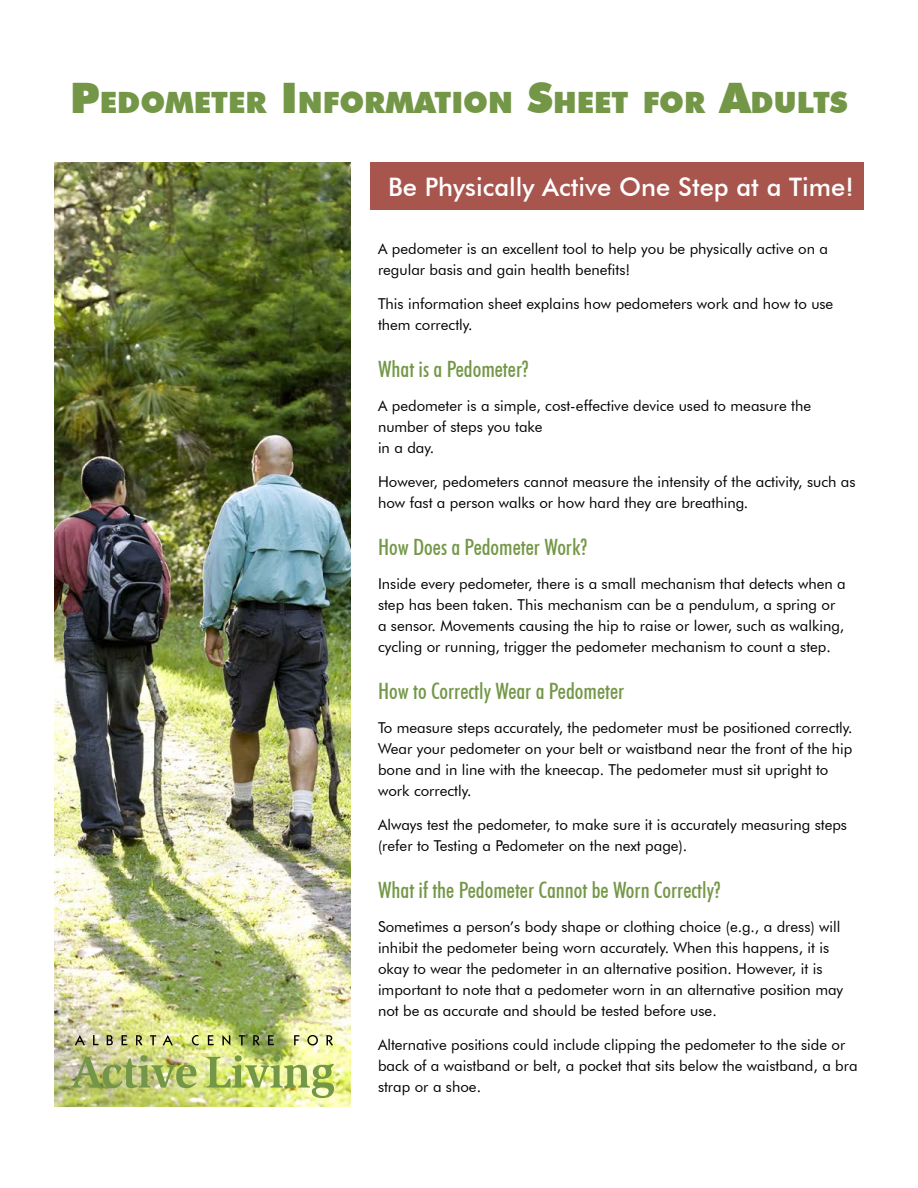
<style>
.page{position:relative;width:918px;height:1188px;background:#fff}
.page>*{position:absolute;margin:0;border:0;box-sizing:border-box;transform-origin:0 0}
.t1{font:900 29.4px "Futura BT";color:#749747}
.t2{font:500 25.5px "Futura BT";color:#fff}
.t3{font:500 condensed 22.5px "Futura BT";color:#749747}
.t4{font:15px/21px "Futura BT";color:#000}
.s1{font-size:42px}
</style>
<div class="page">
<div style="left:370px;top:162px;width:494px;height:48px;background:#a8554e"></div>
<img style="left:54px;top:162px;width:297px;height:945px">
<svg style="left:75px;top:1035px;width:10px;height:10px"></svg>
<svg style="left:93px;top:1035px;width:6px;height:10px"></svg>
<svg style="left:107px;top:1035px;width:6px;height:10px"></svg>
<svg style="left:122px;top:1035px;width:6px;height:10px"></svg>
<svg style="left:136px;top:1035px;width:7px;height:10px"></svg>
<svg style="left:150px;top:1035px;width:6px;height:10px"></svg>
<svg style="left:163px;top:1035px;width:10px;height:10px"></svg>
<svg style="left:192px;top:1035px;width:7px;height:10px"></svg>
<svg style="left:208px;top:1035px;width:6px;height:10px"></svg>
<svg style="left:222px;top:1035px;width:8px;height:10px"></svg>
<svg style="left:239px;top:1035px;width:6px;height:10px"></svg>
<svg style="left:253px;top:1035px;width:7px;height:10px"></svg>
<svg style="left:268px;top:1035px;width:6px;height:10px"></svg>
<svg style="left:294px;top:1035px;width:6px;height:10px"></svg>
<svg style="left:307px;top:1035px;width:11px;height:10px"></svg>
<svg style="left:327px;top:1035px;width:6px;height:10px"></svg>
<img style="left:71px;top:1055px;width:263px;height:43px">
<h1 class="t1" style="left:70px;top:85px;width:779px"><span class="s1">P</span>EDOMETER <span class="s1">I</span>NFORMATION <span class="s1">S</span>HEET FOR <span class="s1">A</span>DULTS</h1>
<h2 class="t2" style="left:388px;top:171px;width:467px">Be Physically Active One Step at a Time!</h2>
<p class="t4" style="left:378px;top:238px;width:452px">A pedometer is an excellent tool to help you be physically active on a regular basis and gain health benefits!</p>
<p class="t4" style="left:378px;top:293px;width:457px">This information sheet explains how pedometers work and how to use them correctly.</p>
<h3 class="t3" style="left:378px;top:356px;width:152px">What is a Pedometer?</h3>
<p class="t4" style="left:378px;top:395px;width:435px">A pedometer is a simple, cost-effective device used to measure the number of steps you take<br>in a day.</p>
<p class="t4" style="left:378px;top:471px;width:479px">However, pedometers cannot measure the intensity of the activity, such as how fast a person walks or how hard they are breathing.</p>
<h3 class="t3" style="left:378px;top:534px;width:210px">How Does a Pedometer Work?</h3>
<p class="t4" style="left:378px;top:573px;width:469px">Inside every pedometer, there is a small mechanism that detects when a step has been taken. This mechanism can be a pendulum, a spring or a sensor. Movements causing the hip to raise or lower, such as walking, cycling or running, trigger the pedometer mechanism to count a step.</p>
<h3 class="t3" style="left:378px;top:678px;width:248px">How to Correctly Wear a Pedometer</h3>
<p class="t4" style="left:378px;top:717px;width:476px">To measure steps accurately, the pedometer must be positioned correctly.<br>Wear your pedometer on your belt or waistband near the front of the hip bone and in line with the kneecap. The pedometer must sit upright to work correctly.</p>
<p class="t4" style="left:378px;top:814px;width:471px">Always test the pedometer, to make sure it is accurately measuring steps (refer to Testing a Pedometer on the next page).</p>
<h3 class="t3" style="left:378px;top:876px;width:344px">What if the Pedometer Cannot be Worn Correctly?</h3>
<p class="t4" style="left:378px;top:916px;width:467px">Sometimes a person’s body shape or clothing choice (e.g., a dress) will inhibit the pedometer being worn accurately. When this happens, it is okay to wear the pedometer in an alternative position. However, it is important to note that a pedometer worn in an alternative position may not be as accurate and should be tested before use.</p>
<p class="t4" style="left:378px;top:1034px;width:481px">Alternative positions could include clipping the pedometer to the side or back of a waistband or belt, a pocket that sits below the waistband, a bra strap or a shoe.</p>
</div>
